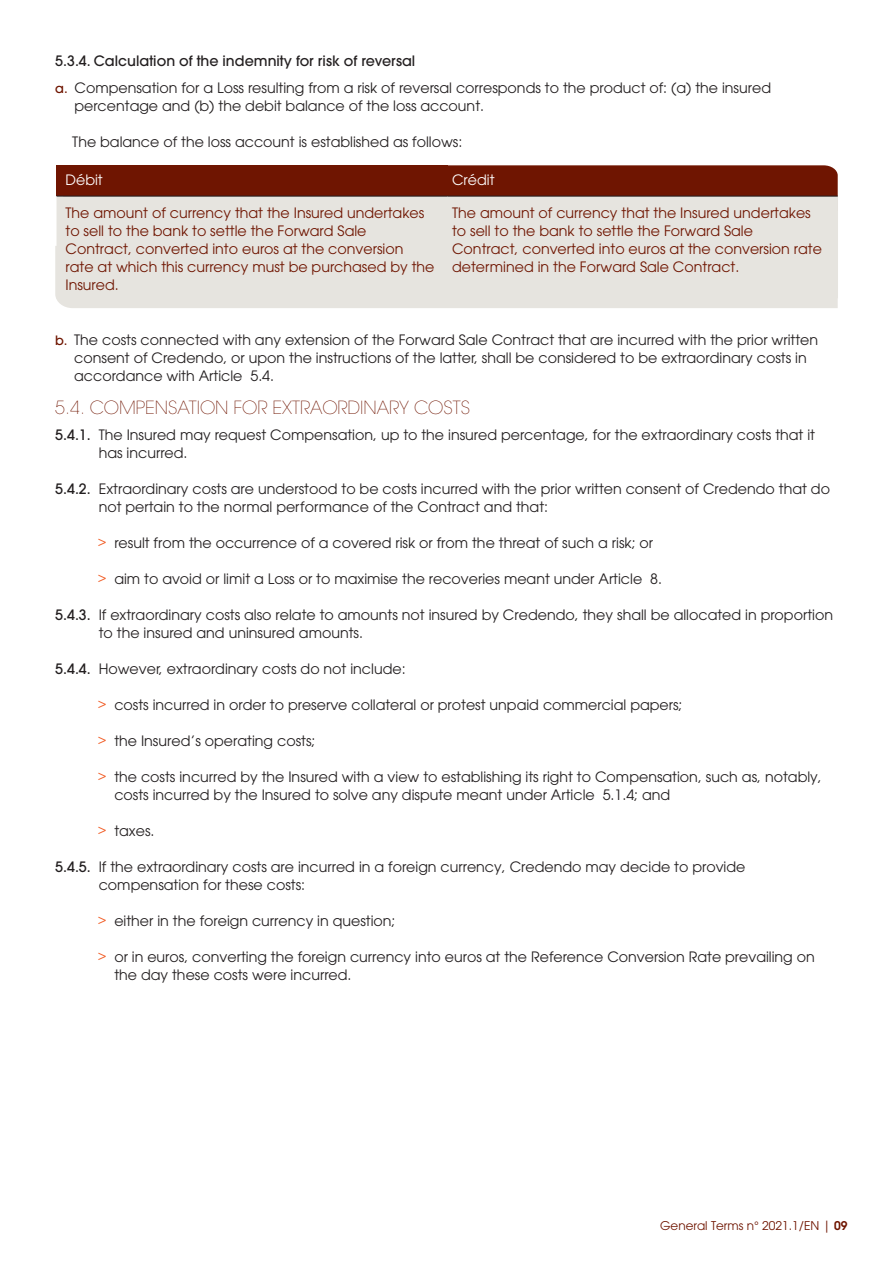
<style>
.page{position:relative;width:893px;height:1263px;background:#fff}
.page>*{position:absolute;margin:0;border:0;box-sizing:border-box;transform-origin:0 0}
.t1{font:200 18px "Avant Garde";color:#6f1501}
.t2{font:14.25px/18px "Avant Garde";color:#231f20}
.t3{font:14.25px/18px "Avant Garde";color:#6f1501}
.t4{font:14.25px "Avant Garde";color:#fff}
.t5{font:12px "Avant Garde";color:#6f1501}
.s1{font-weight:500}
.s2{font-family:"Avant Gar Goth";font-weight:500;color:#6f1501}
.s3{color:#f15921}
.s4{font-family:"ITC Avant Garde Std"}
.s5{font-weight:600}
</style>
<div class="page">
<div style="left:448px;top:165px;width:390px;height:31px;background:#6f1501"></div>
<div style="left:55px;top:246px;width:783px;height:62px;background:#e6e4df"></div>
<div style="left:57px;top:165px;width:391px;height:31px;background:#6f1501"></div>
<div style="left:57px;top:197px;width:780px;height:101px;background:#e6e4df"></div>
<hr style="left:447px;top:196px;width:1px;height:102px;background:#e6e4df">
<hr style="left:837px;top:196px;width:1px;height:102px;background:#e6e4df">
<hr style="left:57px;top:196px;width:391px;height:1px;background:#231f20">
<hr style="left:448px;top:196px;width:390px;height:1px;background:#231f20">
<p class="t2" style="left:55px;top:47px;width:717px;line-height:27px"><span class="s1">5.3.4. Calculation of the indemnity for risk of reversal<br></span><span class="s2">a.</span> Compensation for a Loss resulting from a risk of reversal corresponds to the product of: (a) the insured</p>
<p class="t2" style="left:74px;top:97px;width:411px">percentage and (b) the debit balance of the loss account.</p>
<p class="t2" style="left:72px;top:133px;width:392px">The balance of the loss account is established as follows:</p>
<p class="t4" style="left:66px;top:171px;width:39px">Débit</p>
<p class="t4" style="left:452px;top:171px;width:44px">Crédit</p>
<p class="t3" style="left:66px;top:204px;width:370px">The amount of currency that the Insured undertakes to sell to the bank to settle the Forward Sale Contract, converted into euros at the conversion rate at which this currency must be purchased by the Insured.</p>
<p class="t3" style="left:452px;top:204px;width:371px">The amount of currency that the Insured undertakes to sell to the bank to settle the Forward Sale Contract, converted into euros at the conversion rate determined in the Forward Sale Contract.</p>
<p class="t2" style="left:74px;top:331px;width:745px;text-indent:-19px"><span class="s2">b.</span> The costs connected with any extension of the Forward Sale Contract that are incurred with the prior written consent of Credendo, or upon the instructions of the latter, shall be considered to be extraordinary costs in accordance with Article 5.4.</p>
<p class="t1" style="left:55px;top:397px;width:416px">5.4. COMPENSATION FOR EXTRAORDINARY COSTS</p>
<p class="t2" style="left:99px;top:426px;width:718px;text-indent:-43px"><span class="s1">5.4.1.</span> The Insured may request Compensation, up to the insured percentage, for the extraordinary costs that it has incurred.</p>
<p class="t2" style="left:99px;top:480px;width:733px;text-indent:-43px"><span class="s1">5.4.2.</span> Extraordinary costs are understood to be costs incurred with the prior written consent of Credendo that do not pertain to the normal performance of the Contract and that:</p>
<p class="t2" style="left:98px;top:534px;width:557px"><span class="s3">&gt;</span> result from the occurrence of a covered risk or from the threat of such a risk; or</p>
<p class="t2" style="left:98px;top:570px;width:566px"><span class="s3">&gt;</span> aim to avoid or limit a Loss or to maximise the recoveries meant under Article 8.</p>
<p class="t2" style="left:99px;top:606px;width:736px;text-indent:-43px"><span class="s1">5.4.3.</span> If extraordinary costs also relate to amounts not insured by Credendo, they shall be allocated in proportion to the insured and uninsured amounts.</p>
<p class="t2" style="left:55px;top:659px;width:352px"><span class="s1">5.4.4.</span> However, extraordinary costs do not include:</p>
<p class="t2" style="left:98px;top:695px;width:586px"><span class="s3">&gt;</span> costs incurred in order to preserve collateral or protest unpaid commercial papers;</p>
<p class="t2" style="left:98px;top:731px;width:219px"><span class="s3">&gt;</span> the Insured’s operating costs;</p>
<p class="t2" style="left:114px;top:767px;width:709px;text-indent:-17px"><span class="s3">&gt;</span> the costs incurred by the Insured with a view to establishing its right to Compensation, such as, notably, costs incurred by the Insured to solve any dispute meant under Article 5.1.4; and</p>
<p class="t2" style="left:98px;top:821px;width:58px"><span class="s3">&gt;</span> taxes.</p>
<p class="t2" style="left:99px;top:857px;width:648px;text-indent:-43px"><span class="s1">5.4.5.</span> If the extraordinary costs are incurred in a foreign currency, Credendo may decide to provide compensation for these costs:</p>
<p class="t2" style="left:98px;top:911px;width:299px"><span class="s3">&gt;</span> either in the foreign currency in question;</p>
<p class="t2" style="left:114px;top:947px;width:702px;text-indent:-17px"><span class="s3">&gt;</span> or in euros, converting the foreign currency into euros at the Reference Conversion Rate prevailing on the day these costs were incurred.</p>
<p class="t5" style="left:660px;top:1218px;width:189px">General Terms n° 2021<span class="s4">.1</span>/EN | <span class="s5">09</span></p>
</div>
